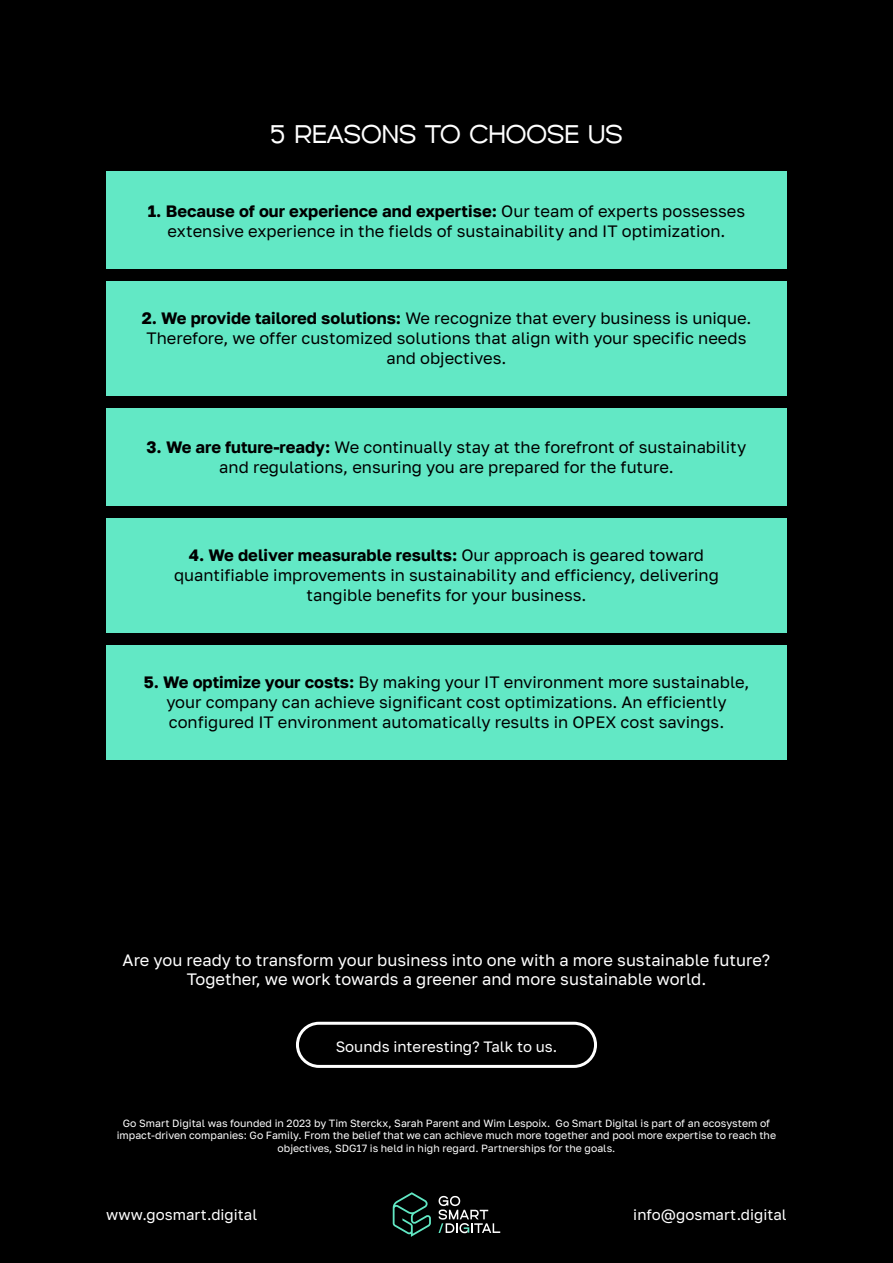
<style>
.page{position:relative;width:893px;height:1263px;background:#fff}
.page>*{position:absolute;margin:0;border:0;box-sizing:border-box;transform-origin:0 0}
.t1{font:25.5px "Guester";color:#fff}
.t2{font:16.5px/19.8px "Golos Text";color:#000;text-align:center}
.t3{font:16.5px/19.8px "Golos Text";color:#fff;text-align:center}
.t4{font:15px "Golos Text";color:#fff}
.t5{font:10.5px/12.6px "Golos Text";color:#fff;text-align:center}
</style>
<div class="page">
<div style="left:0;top:859px;width:893px;height:404px;background:#000"></div>
<div style="left:296px;top:1022px;width:301px;height:46px;border:3px solid #fff;border-radius:22px"></div>
<svg style="left:393px;top:1192px;width:38px;height:45px"></svg>
<svg style="left:438px;top:1196px;width:62px;height:37px"></svg>
<div style="left:0;top:0;width:893px;height:859px;background:#000"></div>
<div style="left:106px;top:171px;width:681px;height:98px;background:#62e8c5"></div>
<div style="left:106px;top:281px;width:681px;height:115px;background:#62e8c5"></div>
<div style="left:106px;top:408px;width:681px;height:98px;background:#62e8c5"></div>
<div style="left:106px;top:518px;width:681px;height:115px;background:#62e8c5"></div>
<div style="left:106px;top:645px;width:681px;height:115px;background:#62e8c5"></div>
<h1 class="t1" style="left:270px;top:120px;width:354px">5 REASONS TO CHOOSE US</h1>
<p class="t2" style="left:148px;top:201px;width:599px">1. Because of our experience and expertise: Our team of experts possesses extensive experience in the fields of sustainability and IT optimization.</p>
<p class="t2" style="left:142px;top:309px;width:611px">2. We provide tailored solutions: We recognize that every business is unique.<br>Therefore, we offer customized solutions that align with your specific needs and objectives.</p>
<p class="t2" style="left:147px;top:437px;width:601px">3. We are future-ready: We continually stay at the forefront of sustainability and regulations, ensuring you are prepared for the future.</p>
<p class="t2" style="left:174px;top:545px;width:546px">4. We deliver measurable results: Our approach is geared toward quantifiable improvements in sustainability and efficiency, delivering tangible benefits for your business.</p>
<p class="t2" style="left:144px;top:672px;width:607px">5. We optimize your costs: By making your IT environment more sustainable, your company can achieve significant cost optimizations. An efficiently configured IT environment automatically results in OPEX cost savings.</p>
<p class="t3" style="left:123px;top:950px;width:649px">Are you ready to transform your business into one with a more sustainable future?<br>Together, we work towards a greener and more sustainable world.</p>
<p class="t4" style="left:336px;top:1037px;width:223px">Sounds interesting? Talk to us.</p>
<p class="t5" style="left:117px;top:1116px;width:661px">Go Smart Digital was founded in 2023 by Tim Sterckx, Sarah Parent and Wim Lespoix. Go Smart Digital is part of an ecosystem of impact-driven companies: Go Family. From the belief that we can achieve much more together and pool more expertise to reach the objectives, SDG17 is held in high regard. Partnerships for the goals.</p>
<p class="t4" style="left:106px;top:1205px;width:152px">www.gosmart.digital</p>
<p class="t4" style="left:633px;top:1205px;width:155px">info@gosmart.digital</p>
</div>
